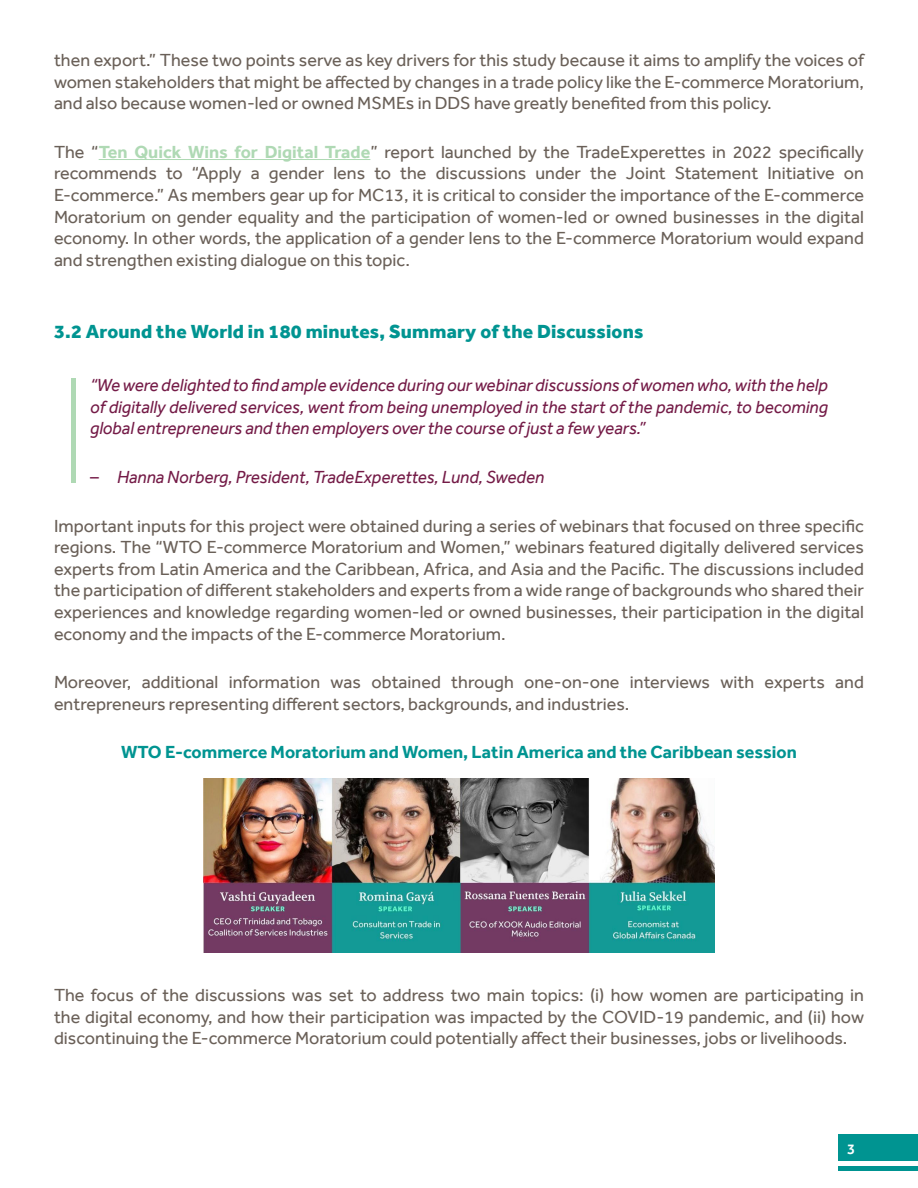
<style>
.page{position:relative;width:918px;height:1188px;background:#fff}
.page>*{position:absolute;margin:0;border:0;box-sizing:border-box;transform-origin:0 0}
.Subhead{font:800 19.5px "Effra";letter-spacing:.01em;color:#009491}
.Paragraph{font:18px/21.6px "Effra";color:#6a6058;text-align:justify}
.Paragraph-2{font:italic 18px/21.6px "Effra";color:#741b47;text-align:justify}
.Paragraph-3{font:700 18px "Effra";color:#009491}
.t1{font:500 15px "Effra";color:#fff}
.s1{font-weight:700;color:#afd9b4}
.s2{font-style:normal}
</style>
<div class="page">
<div style="left:839px;top:1134px;width:79px;height:27px;background:#009491"></div>
<div style="left:839px;top:1166px;width:79px;height:5px;background:#009491"></div>
<hr style="left:99px;top:159px;width:271px;height:1px;background:#afd9b4">
<img style="left:204px;top:779px;width:510px;height:173px">
<hr style="left:71px;top:378px;width:4px;height:104px;background:#afd9b4">
<p class="Paragraph" style="left:54px;top:49px;width:812px">then export.” These two points serve as key drivers for this study because it aims to amplify the voices of women stakeholders that might be affected by changes in a trade policy like the E-commerce Moratorium, and also because women-led or owned MSMEs in DDS have greatly benefited from this policy.</p>
<p class="Paragraph" style="left:54px;top:141px;width:812px">The “<span class="s1">Ten Quick Wins for Digital Trade</span>” report launched by the TradeExperettes in 2022 specifically recommends to “Apply a gender lens to the discussions under the Joint Statement Initiative on E-commerce.” As members gear up for MC13, it is critical to consider the importance of the E-commerce Moratorium on gender equality and the participation of women-led or owned businesses in the digital economy. In other words, the application of a gender lens to the E-commerce Moratorium would expand and strengthen existing dialogue on this topic.</p>
<p class="Subhead" style="left:54px;top:320px;width:591px">3.2 Around the World in 180 minutes, Summary of the Discussions</p>
<p class="Paragraph-2" style="left:90px;top:374px;width:740px">“We were delighted to find ample evidence during our webinar discussions of women who, with the help of digitally delivered services, went from being unemployed in the start of the pandemic, to becoming global entrepreneurs and then employers over the course of just a few years.”</p>
<p class="Paragraph-2" style="left:90px;top:466px;width:456px"><span class="s2">–</span> Hanna Norberg, President, TradeExperettes, Lund, Sweden</p>
<p class="Paragraph" style="left:54px;top:515px;width:812px">Important inputs for this project were obtained during a series of webinars that focused on three specific regions. The “WTO E-commerce Moratorium and Women,” webinars featured digitally delivered services experts from Latin America and the Caribbean, Africa, and Asia and the Pacific. The discussions included the participation of different stakeholders and experts from a wide range of backgrounds who shared their experiences and knowledge regarding women-led or owned businesses, their participation in the digital economy and the impacts of the E-commerce Moratorium.</p>
<p class="Paragraph" style="left:54px;top:671px;width:812px">Moreover, additional information was obtained through one-on-one interviews with experts and entrepreneurs representing different sectors, backgrounds, and industries.</p>
<p class="Paragraph-3" style="left:121px;top:742px;width:677px">WTO E-commerce Moratorium and Women, Latin America and the Caribbean session</p>
<p class="Paragraph" style="left:54px;top:984px;width:812px">The focus of the discussions was set to address two main topics: (i) how women are participating in the digital economy, and how their participation was impacted by the COVID-19 pandemic, and (ii) how discontinuing the E-commerce Moratorium could potentially affect their businesses, jobs or livelihoods.</p>
<p class="t1" style="left:847px;top:1140px;width:10px">3</p>
</div>
